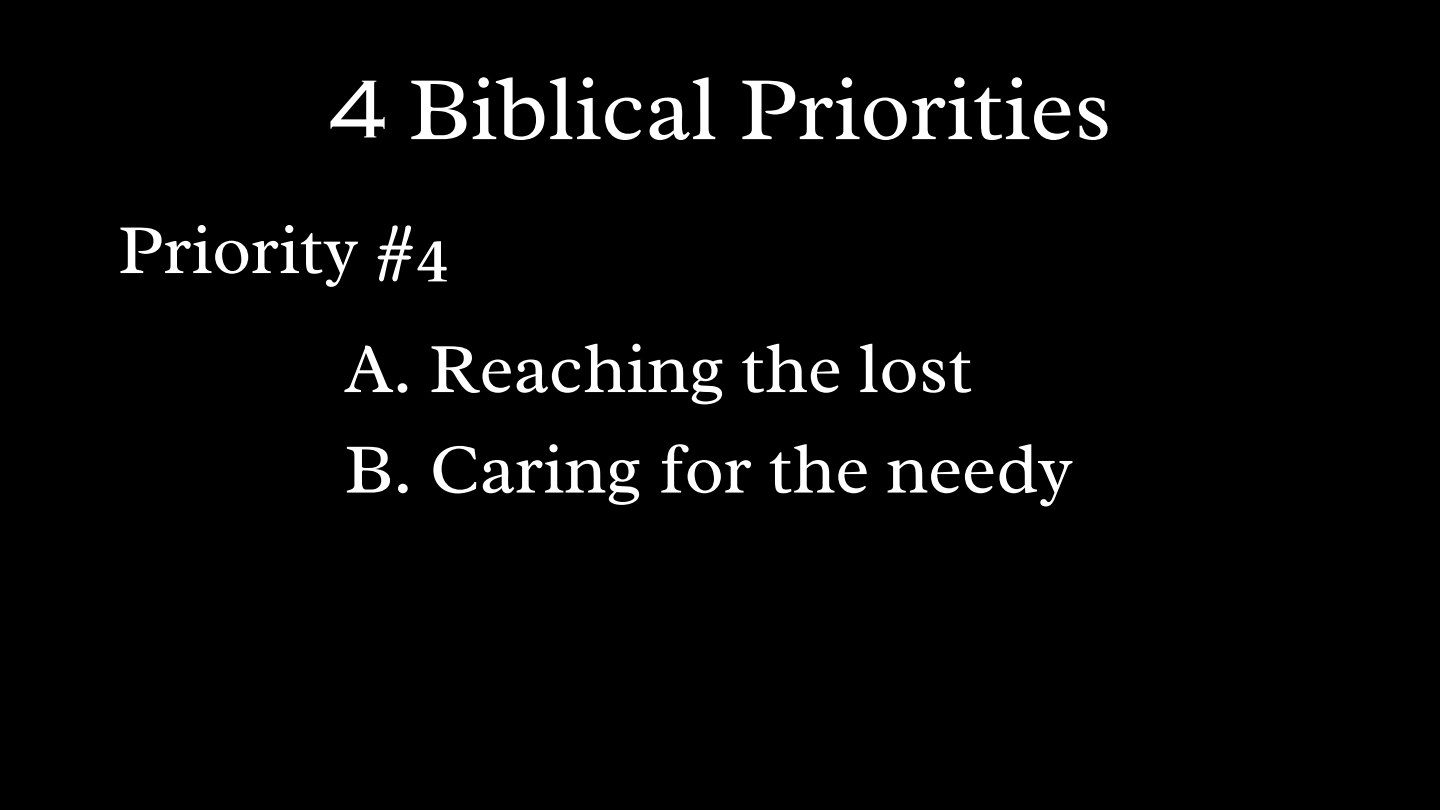
<style>
.page{position:relative;width:1440px;height:810px;background:#000}
.page>*{position:absolute;margin:0;border:0;box-sizing:border-box;transform-origin:0 0}
.t1{font:92px "Radley";color:#fff}
.t2{font:78px "Copperplate Gothic LT Pro 32 AB";color:#fff}
.t3{font:72px "Radley";color:#fff}
.t4{font:71.6px "Radley";color:#fff}
</style>
<div class="page">
<p class="t2" style="left:328px;top:81px;width:62px">4</p>
<p class="t1" style="left:408px;top:51px;width:705px">Biblical Priorities</p>
<p class="t4" style="left:118px;top:204px;width:333px">Priority #4</p>
<p class="t3" style="left:344px;top:323px;width:629px">A. Reaching the lost</p>
<p class="t3" style="left:344px;top:423px;width:730px">B. Caring for the needy</p>
</div>
